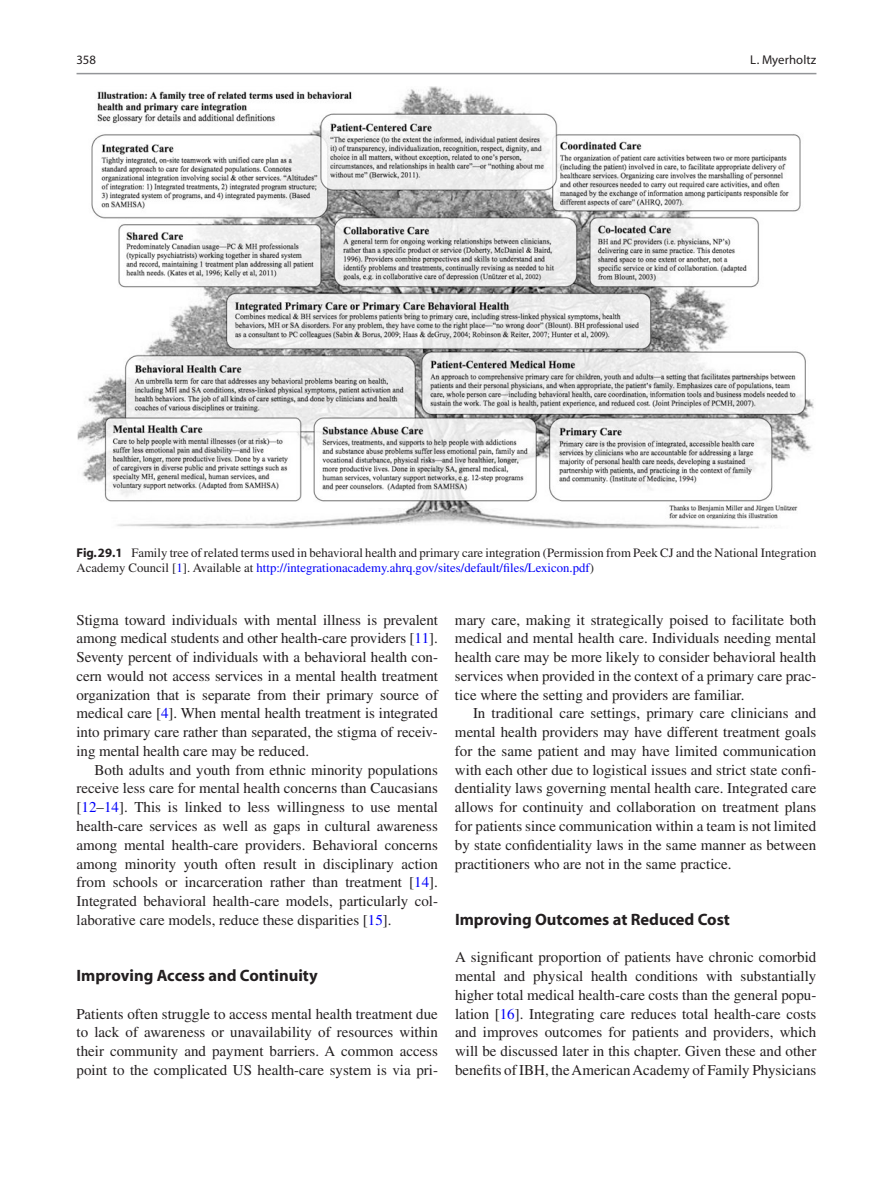
<style>
.page{position:relative;width:893px;height:1187px;background:#fff}
.page>*{position:absolute;margin:0;border:0;box-sizing:border-box;transform-origin:0 0}
.t1{font:700 16.5px "Ybrdhf Myriad";color:#231f20}
.t2{font:15px/18.8px "Wsfpgn Times";color:#231f20;text-align:justify}
.t3{font:12.75px/15px "Wsfpgn Times";color:#231f20}
.t4{font:12.75px "Wgmnxp Myriad";letter-spacing:.01em;color:#231f20}
.t5{font:12.75px "Ydqbrm Myriad";color:#231f20}
.s1{font-family:"Ybrdhf Myriad";font-weight:700}
.s2{color:#0000fa}
</style>
<div class="page">
<img style="left:78px;top:87px;width:736px;height:441px">
<hr style="left:77px;top:73px;width:739px;height:1px;background:#939598">
<p class="t5" style="left:77px;top:54px;width:21px">358</p>
<p class="t4" style="left:750px;top:54px;width:68px">L. Myerholtz</p>
<p class="t3" style="left:77px;top:545px;width:741px"><span class="s1">Fig. 29.1</span> Family tree of related terms used in behavioral health and primary care integration (Permission from Peek CJ and the National Integration<br>Academy Council [<span class="s2">1</span>]. Available at <span class="s2">http://integrationacademy.ahrq.gov/sites/default/files/Lexicon.pdf</span>)</p>
<p class="t2" style="left:77px;top:610px;width:363px">Stigma toward individuals with mental illness is prevalent among medical students and other health-care providers [<span class="s2">11</span>].<br>Seventy percent of individuals with a behavioral health con&shy;cern would not access services in a mental health treatment organization that is separate from their primary source of medical care [<span class="s2">4</span>]. When mental health treatment is integrated into primary care rather than separated, the stigma of receiv&shy;ing mental health care may be reduced.</p>
<p class="t2" style="left:77px;top:760px;width:363px;text-indent:18px">Both adults and youth from ethnic minority populations receive less care for mental health concerns than Caucasians [<span class="s2">12</span>–<span class="s2">14</span>]. This is linked to less willingness to use mental health-care services as well as gaps in cultural awareness among mental health-care providers. Behavioral concerns among minority youth often result in disciplinary action from schools or incarceration rather than treatment [<span class="s2">14</span>].<br>Integrated behavioral health-care models, particularly col&shy;laborative care models, reduce these disparities [<span class="s2">15</span>].</p>
<p class="t1" style="left:77px;top:966px;width:243px">Improving Access and Continuity</p>
<p class="t2" style="left:77px;top:1004px;width:363px">Patients often struggle to access mental health treatment due to lack of awareness or unavailability of resources within their community and payment barriers. A common access point to the complicated US health-care system is via pri-</p>
<p class="t2" style="left:455px;top:610px;width:363px">mary care, making it strategically poised to facilitate both medical and mental health care. Individuals needing mental health care may be more likely to consider behavioral health services when provided in the context of a primary care prac&shy;tice where the setting and providers are familiar.</p>
<p class="t2" style="left:455px;top:704px;width:363px;text-indent:18px">In traditional care settings, primary care clinicians and mental health providers may have different treatment goals for the same patient and may have limited communication with each other due to logistical issues and strict state confi&shy;dentiality laws governing mental health care. Integrated care allows for continuity and collaboration on treatment plans for patients since communication within a team is not limited by state confidentiality laws in the same manner as between practitioners who are not in the same practice.</p>
<p class="t1" style="left:455px;top:910px;width:277px">Improving Outcomes at Reduced Cost</p>
<p class="t2" style="left:455px;top:947px;width:363px">A significant proportion of patients have chronic comorbid mental and physical health conditions with substantially higher total medical health-care costs than the general popu&shy;lation [<span class="s2">16</span>]. Integrating care reduces total health-care costs and improves outcomes for patients and providers, which will be discussed later in this chapter. Given these and other benefits of IBH, the American Academy of Family Physicians</p>
</div>
